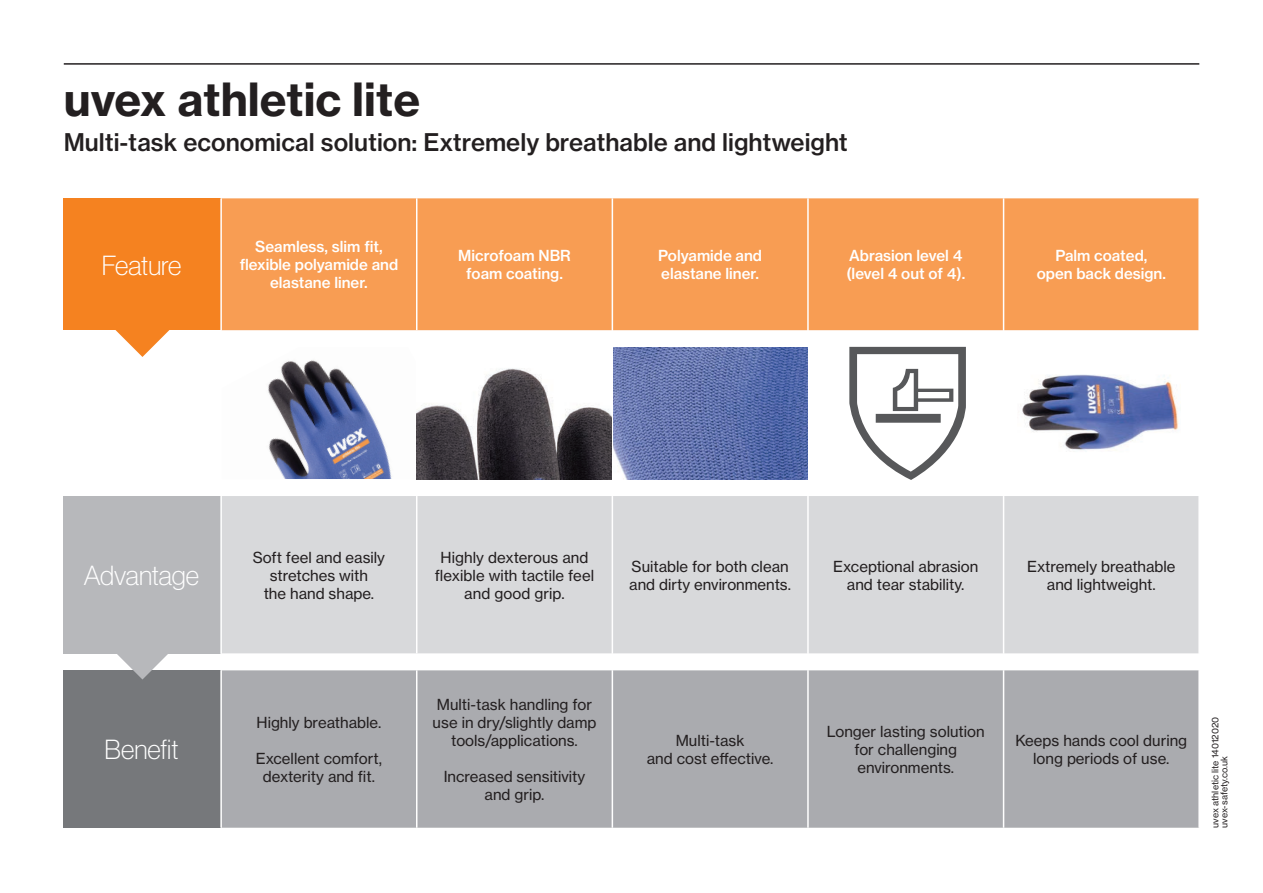
<style>
.page{position:relative;width:1263px;height:893px;background:#fff}
.page>*{position:absolute;margin:0;border:0;box-sizing:border-box;transform-origin:0 0}
.t1{font:45px "N Haas Grotesk TX Pro 75 Bd";color:#231f20}
.t2{font:27px "N Haas Grotesk DS Std 35 X Lt";letter-spacing:-.005em;color:#fff}
.t3{font:24px "N Haas Grotesk TX Pro 65 Md";color:#231f20}
.t4{font:15px/18px "N Haas Grotesk TX Pro 55 Rg";color:#231f20;text-align:center}
.t5{font:15px/18px "N Haas Grotesk TX Pro 65 Md";color:#fff;text-align:center}
.t6{font:9px/9px "N Haas Grotesk TX Pro 55 Rg";color:#231f20}
</style>
<div class="page">
<div style="left:64px;top:198px;width:157px;height:132px;background:#f58220"></div>
<div style="left:222px;top:198px;width:976px;height:132px;background:#f89d53"></div>
<div style="left:64px;top:496px;width:157px;height:157px;background:#b7b8bb"></div>
<div style="left:222px;top:496px;width:976px;height:157px;background:#d8d9db"></div>
<div style="left:64px;top:670px;width:157px;height:158px;background:#76787b"></div>
<div style="left:222px;top:670px;width:976px;height:158px;background:#aaabaf"></div>
<hr style="left:612px;top:198px;width:1px;height:132px;background:#fff">
<hr style="left:807px;top:198px;width:2px;height:132px;background:#fff">
<hr style="left:1003px;top:198px;width:1px;height:132px;background:#fff">
<hr style="left:612px;top:496px;width:1px;height:157px;background:#fff">
<hr style="left:807px;top:496px;width:2px;height:157px;background:#fff">
<hr style="left:1003px;top:496px;width:1px;height:157px;background:#fff">
<hr style="left:612px;top:670px;width:1px;height:158px;background:#fff">
<hr style="left:807px;top:670px;width:2px;height:158px;background:#fff">
<hr style="left:1003px;top:670px;width:1px;height:158px;background:#fff">
<hr style="left:416px;top:198px;width:1px;height:132px;background:#fff">
<hr style="left:416px;top:496px;width:1px;height:157px;background:#fff">
<hr style="left:416px;top:670px;width:1px;height:158px;background:#fff">
<hr style="left:220px;top:198px;width:2px;height:132px;background:#fff">
<hr style="left:220px;top:496px;width:2px;height:157px;background:#fff">
<hr style="left:220px;top:670px;width:2px;height:158px;background:#fff">
<img style="left:268px;top:347px;width:539px;height:132px">
<img style="left:1020px;top:374px;width:159px;height:77px">
<svg style="left:115px;top:330px;width:55px;height:27px"></svg>
<hr style="left:64px;top:63px;width:1135px;height:2px;background:#231f20">
<svg style="left:114px;top:653px;width:57px;height:26px"></svg>
<svg style="left:849px;top:347px;width:117px;height:133px"></svg>
<h1 class="t1" style="left:64px;top:71px;width:358px">uvex athletic lite</h1>
<h3 class="t3" style="left:64px;top:127px;width:785px">Multi-task economical solution: Extremely breathable and lightweight</h3>
<h2 class="t2" style="left:102px;top:250px;width:81px">Feature</h2>
<p class="t5" style="left:240px;top:238px;width:160px">Seamless, slim fit, flexible polyamide and elastane liner.</p>
<p class="t5" style="left:458px;top:247px;width:114px">Microfoam NBR foam coating.</p>
<p class="t5" style="left:658px;top:247px;width:105px;text-align:left">Polyamide and elastane liner.</p>
<p class="t5" style="left:846px;top:247px;width:120px;text-align:left">Abrasion level 4 (level 4 out of 4).</p>
<p class="t5" style="left:1037px;top:247px;width:131px">Palm coated, open back design.</p>
<h2 class="t2" style="left:84px;top:560px;width:117px">Advantage</h2>
<h2 class="t2" style="left:105px;top:735px;width:75px">Benefit</h2>
<p class="t4" style="left:253px;top:548px;width:134px">Soft feel and easily stretches with<br>the hand shape.</p>
<p class="t4" style="left:435px;top:548px;width:161px">Highly dexterous and flexible with tactile feel and good grip.</p>
<p class="t4" style="left:629px;top:557px;width:163px;text-align:left">Suitable for both clean and dirty environments.</p>
<p class="t4" style="left:833px;top:557px;width:147px">Exceptional abrasion and tear stability.</p>
<p class="t4" style="left:1027px;top:557px;width:150px">Extremely breathable and lightweight.</p>
<p class="t4" style="left:257px;top:713px;width:126px">Highly breathable.</p>
<p class="t4" style="left:256px;top:749px;width:128px">Excellent comfort, dexterity and fit.</p>
<p class="t4" style="left:433px;top:695px;width:165px">Multi-task handling for use in dry/slightly damp tools/applications.</p>
<p class="t4" style="left:444px;top:767px;width:143px">Increased sensitivity and grip.</p>
<p class="t4" style="left:647px;top:731px;width:128px">Multi-task<br>and cost effective.</p>
<p class="t4" style="left:827px;top:722px;width:159px">Longer lasting solution for challenging environments.</p>
<p class="t4" style="left:1015px;top:731px;width:173px">Keeps hands cool during long periods of use.</p>
<p class="t6" style="left:1211px;top:828px;width:112px;rotate:-90deg">uvex athletic lite 14012020 uvex-safety.co.uk</p>
</div>
